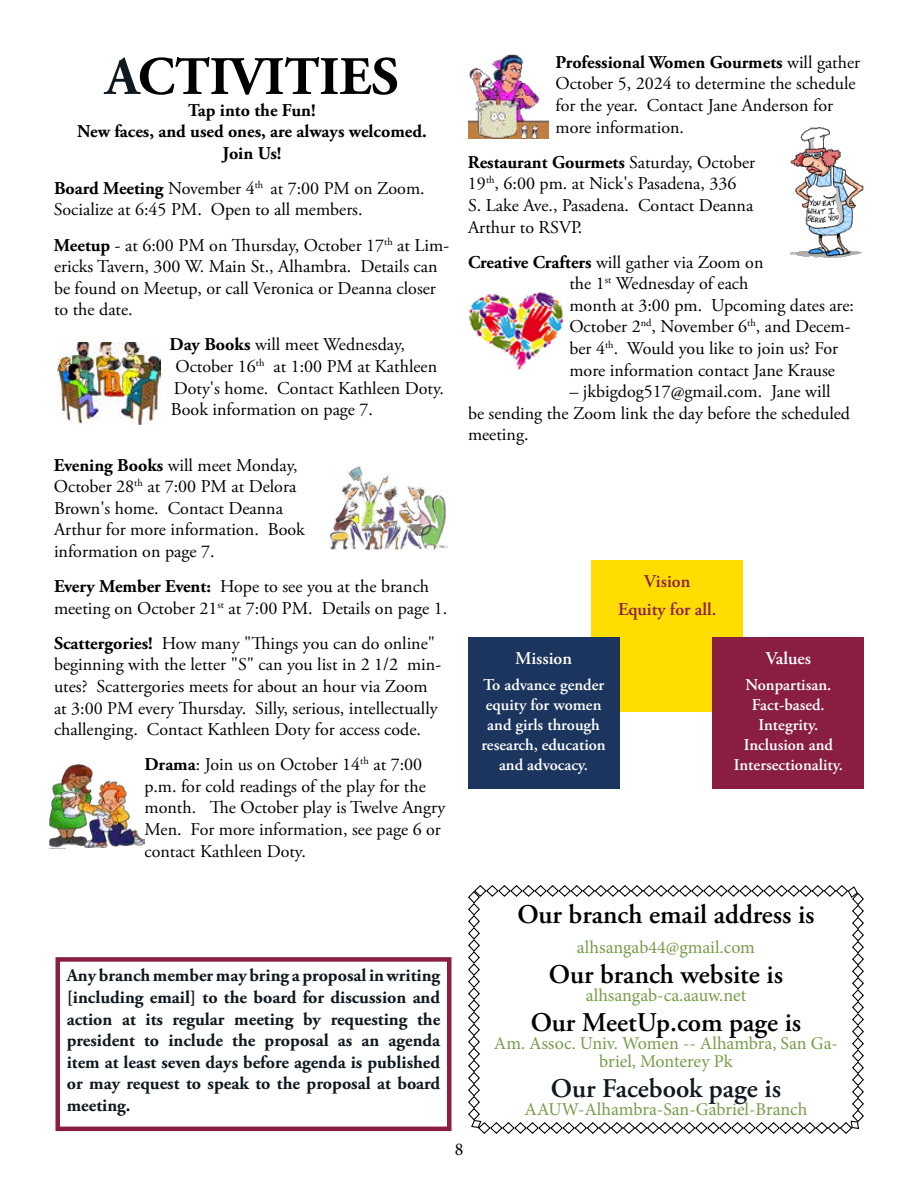
<style>
.page{position:relative;width:918px;height:1188px;background:#fff}
.page>*{position:absolute;margin:0;border:0;box-sizing:border-box;transform-origin:0 0}
.t1{font:700 54px "Adobe Garamond Pro";color:#000}
.t2{font:600 27px "Adobe Garamond Pro";color:#000}
.t3{font:600 27px "Adobe Garamond Pro";color:#101820}
.t4{font:18px/21.6px "Adobe Garamond Pro";color:#000}
.t5{font:700 18px/21.6px "Adobe Garamond Pro";color:#101820;text-align:justify}
.t6{font:18px/18px "Minion Pro";letter-spacing:-.005em;color:#789c4a;text-align:center}
.t7{font:700 18px/21.6px "Adobe Garamond Pro";color:#000;text-align:center}
.t8{font:600 18px/28.3px "Adobe Garamond Pro";color:#8a1e41;text-align:center}
.t9{font:600 18px "Adobe Garamond Pro";color:#fff}
.t10{font:18px "Minion Pro";color:#000}
.t11{font:600 16.5px/19.8px "Adobe Garamond Pro";color:#fff;text-align:center}
.s1{color:#101820}
.s2{font-weight:700}
</style>
<div class="page">
<div style="left:56px;top:957px;width:396px;height:174px;border:4px solid #8a1e41"></div>
<svg style="left:468px;top:885px;width:396px;height:249px"></svg>
<img style="left:468px;top:54px;width:81px;height:85px">
<img style="left:57px;top:343px;width:104px;height:81px">
<img style="left:330px;top:466px;width:117px;height:83px">
<img style="left:791px;top:127px;width:72px;height:131px">
<img style="left:49px;top:764px;width:96px;height:85px">
<img style="left:469px;top:292px;width:94px;height:79px">
<div style="left:592px;top:560px;width:151px;height:151px;background:#fd0"></div>
<div style="left:468px;top:637px;width:151px;height:151px;background:#1c355e"></div>
<div style="left:713px;top:637px;width:151px;height:151px;background:#8a1e41"></div>
<h1 class="t1" style="left:105px;top:45px;width:295px"><span class="s1">A</span>CTIVITIES</h1>
<p class="t7" style="left:77px;top:99px;width:351px">Tap into the Fun!<br>New faces, and used ones, are always welcomed.<br>Join Us!</p>
<p class="t4" style="left:54px;top:178px;width:372px"><span class="s2">Board Meeting</span> November 4<sup>th</sup> at 7:00 PM on Zoom.<br>Socialize at 6:45 PM. Open to all members.</p>
<p class="t4" style="left:54px;top:235px;width:397px"><span class="s2">Meetup</span> - at 6:00 PM on Thursday, October 17<sup>th</sup> at Lim&shy;ericks Tavern, 300 W. Main St., Alhambra. Details can be found on Meetup, or call Veronica or Deanna closer to the date.</p>
<p class="t4" style="left:170px;top:335px;width:276px"><span class="s2">Day Books</span> will meet Wednesday,<br>October 16<sup>th</sup> at 1:00 PM at Kathleen<br>Doty's home. Contact Kathleen Doty.<br>Book information on page 7.</p>
<p class="t4" style="left:54px;top:455px;width:252px"><span class="s2">Evening Books</span> will meet Monday,<br>October 28<sup>th</sup> at 7:00 PM at Delora<br>Brown's home. Contact Deanna<br>Arthur for more information. Book information on page 7.</p>
<p class="t4" style="left:54px;top:576px;width:395px"><span class="s2">Every Member Event:</span> Hope to see you at the branch meeting on October 21<sup>st</sup> at 7:00 PM. Details on page 1.</p>
<p class="t4" style="left:54px;top:633px;width:389px"><span class="s2">Scattergories!</span> How many "Things you can do online" beginning with the letter "S" can you list in 2 1/2 min&shy;utes? Scattergories meets for about an hour via Zoom at 3:00 PM every Thursday. Silly, serious, intellectually challenging. Contact Kathleen Doty for access code.</p>
<p class="t4" style="left:145px;top:754px;width:302px"><span class="s2">Drama</span>: Join us on October 14<sup>th</sup> at 7:00 p.m. for cold readings of the play for the month. The October play is Twelve Angry Men. For more information, see page 6 or contact Kathleen Doty.</p>
<p class="t5" style="left:67px;top:965px;width:375px">Any branch member may bring a proposal in writing [including email] to the board for discussion and action at its regular meeting by requesting the president to include the proposal as an agenda item at least seven days before agenda is published or may request to speak to the proposal at board meeting.</p>
<p class="t4" style="left:556px;top:52px;width:306px"><span class="s2">Professional Women Gourmets</span> will gather October 5, 2024 to determine the schedule for the year. Contact Jane Anderson for more information.</p>
<p class="t4" style="left:468px;top:152px;width:289px"><span class="s2">Restaurant Gourmets</span> Saturday, October 19<sup>th</sup>, 6:00 pm. at Nick's Pasadena, 336<br>S. Lake Ave., Pasadena. Contact Deanna Arthur to RSVP.</p>
<p class="t4" style="left:569px;top:252px;width:286px;text-indent:-101px"><span class="s2">Creative Crafters</span> will gather via Zoom on<br>the 1<sup>st</sup> Wednesday of each<br>month at 3:00 pm. Upcoming dates are:<br>October 2<sup>nd</sup>, November 6<sup>th</sup>, and Decem&shy;ber 4<sup>th</sup>. Would you like to join us? For more information contact Jane Krause</p>
<p class="t4" style="left:468px;top:381px;width:384px;text-indent:101px">– jkbigdog517@gmail.com. Jane will be sending the Zoom link the day before the scheduled meeting.</p>
<p class="t8" style="left:618px;top:567px;width:100px">Vision<br>Equity for all.</p>
<p class="t9" style="left:515px;top:648px;width:58px">Mission</p>
<p class="t11" style="left:482px;top:675px;width:126px">To advance gender equity for women and girls through research, education and advocacy.</p>
<p class="t9" style="left:766px;top:648px;width:47px">Values</p>
<p class="t11" style="left:734px;top:675px;width:111px">Nonpartisan.<br>Fact-based.<br>Integrity.<br>Inclusion and<br>Intersectionality.</p>
<h2 class="t2" style="left:517px;top:899px;width:299px">Our branch email address is</h2>
<p class="t6" style="left:577px;top:939px;width:180px">alhsangab44@gmail.com</p>
<h2 class="t2" style="left:549px;top:959px;width:236px">Our branch website is</h2>
<p class="t6" style="left:586px;top:987px;width:162px">alhsangab-ca.aauw.net</p>
<h2 class="t2" style="left:531px;top:1007px;width:272px">Our MeetUp.com page is</h2>
<p class="t6" style="left:494px;top:1035px;width:346px">Am. Assoc. Univ. Women -- Alhambra, San Ga&shy;briel, Monterey Pk</p>
<h2 class="t3" style="left:551px;top:1073px;width:232px">Our Facebook page is</h2>
<p class="t6" style="left:525px;top:1101px;width:284px">AAUW-Alhambra-San-Gabriel-Branch</p>
<p class="t10" style="left:455px;top:1137px;width:10px">8</p>
</div>
